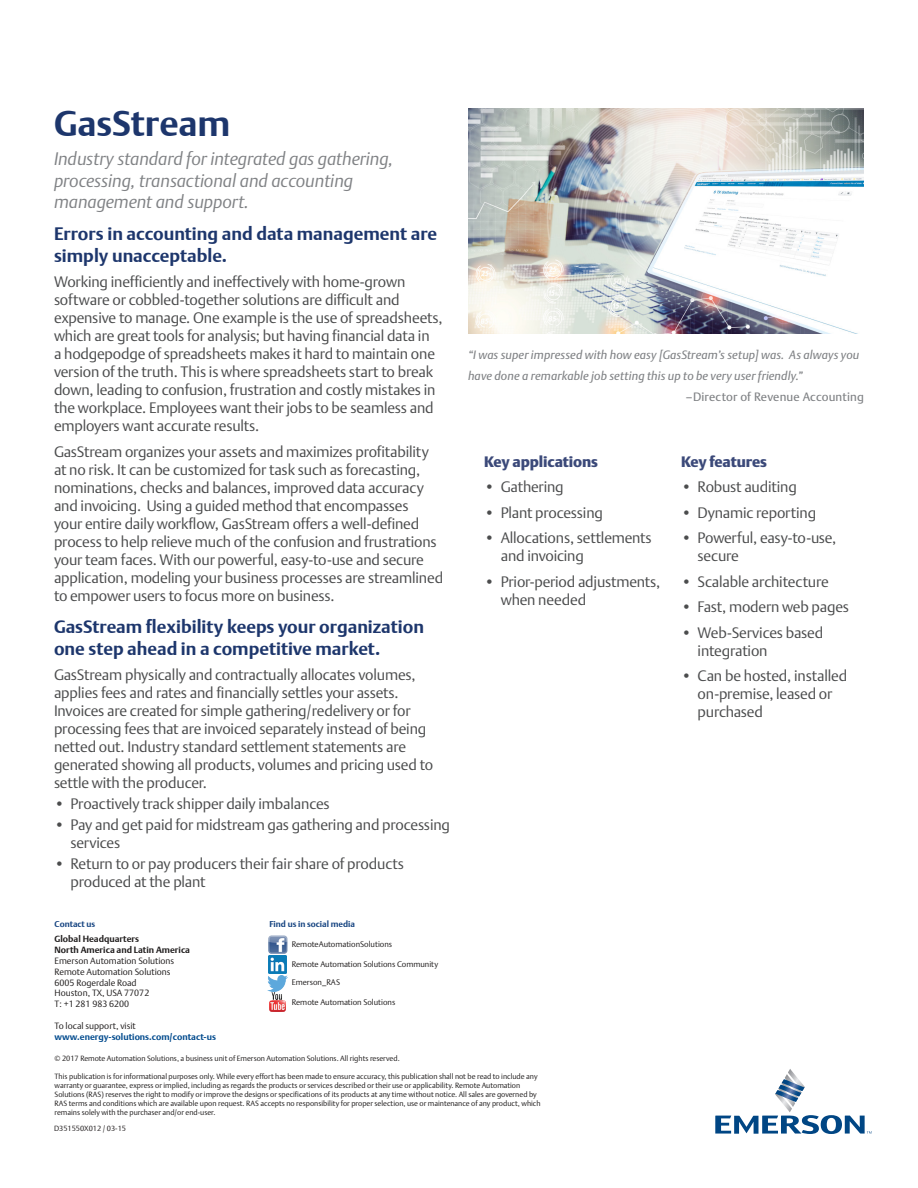
<style>
.page{position:relative;width:918px;height:1188px;background:#fff}
.page>*{position:absolute;margin:0;border:0;box-sizing:border-box;transform-origin:0 0}
.t1{font:700 36px "DTL Argo T";color:#1d366c}
.t2{font:700 18px/21.6px "DTL Argo T";color:#1d366c}
.t3{font:italic 300 18px/21.6px "DTL Argo T";letter-spacing:-.005em;color:#808285}
.t4{font:300 15px/18px "DTL Argo T";letter-spacing:-.01em;color:#4b4c4d}
.t5{font:900 15px "DTL Argo T";letter-spacing:-.01em;color:#3b4979}
.t6{font:italic 12px/21px "DTL Argo T";letter-spacing:.01em;color:#808285}
.t7{font:12px "DTL Argo T";letter-spacing:.01em;color:#808285}
.t8{font:9px/10.8px "DTL Argo T Light";color:#211e1e}
.t9{font:700 9px/10.8px "DTL Argo T";color:#004a8d}
.t10{font:700 8.55px "DTL Argo T";color:#164481}
.t11{font:8.1px "DTL Argo T Light";color:#211e1e}
.t12{font:7.5px/9px "DTL Argo T Light";color:#211e1e}
.t13{font:7.5px "DTL Argo T Light";color:#231f20}
.s1{font-family:"DTL Argo T";font-weight:700}
.s2{font-family:"DTL Argo T Light";font-weight:400;color:#211e1e}
</style>
<div class="page">
<svg style="left:715px;top:1069px;width:157px;height:65px"></svg>
<img style="left:269px;top:935px;width:18px;height:18px">
<img style="left:269px;top:956px;width:17px;height:18px">
<img style="left:268px;top:976px;width:19px;height:15px">
<img style="left:269px;top:993px;width:17px;height:18px">
<img style="left:468px;top:108px;width:396px;height:226px">
<p class="t1" style="left:54px;top:102px;width:178px">GasStream</p>
<p class="t3" style="left:54px;top:148px;width:341px">Industry standard for integrated gas gathering, processing, transactional and accounting management and support.</p>
<p class="t2" style="left:54px;top:223px;width:385px">Errors in accounting and data management are simply unacceptable.</p>
<p class="t4" style="left:54px;top:273px;width:390px">Working inefficiently and ineffectively with home-grown software or cobbled-together solutions are difficult and expensive to manage. One example is the use of spreadsheets, which are great tools for analysis; but having financial data in<br>a hodgepodge of spreadsheets makes it hard to maintain one version of the truth. This is where spreadsheets start to break down, leading to confusion, frustration and costly mistakes in the workplace. Employees want their jobs to be seamless and employers want accurate results.</p>
<p class="t4" style="left:54px;top:442px;width:391px">GasStream organizes your assets and maximizes profitability at no risk. It can be customized for task such as forecasting, nominations, checks and balances, improved data accuracy and invoicing. Using a guided method that encompasses<br>your entire daily workflow, GasStream offers a well-defined process to help relieve much of the confusion and frustrations your team faces. With our powerful, easy-to-use and secure application, modeling your business processes are streamlined to empower users to focus more on business.</p>
<p class="t2" style="left:54px;top:616px;width:372px">GasStream flexibility keeps your organization one step ahead in a competitive market.</p>
<p class="t4" style="left:54px;top:666px;width:381px">GasStream physically and contractually allocates volumes, applies fees and rates and financially settles your assets.<br>Invoices are created for simple gathering/redelivery or for processing fees that are invoiced separately instead of being netted out. Industry standard settlement statements are generated showing all products, volumes and pricing used to settle with the producer.</p>
<p class="t4" style="left:54px;top:795px;width:277px">• Proactively track shipper daily imbalances</p>
<p class="t4" style="left:70px;top:816px;width:381px;text-indent:-16px">• Pay and get paid for midstream gas gathering and processing services</p>
<p class="t4" style="left:70px;top:855px;width:335px;text-indent:-16px">• Return to or pay producers their fair share of products produced at the plant</p>
<p class="t10" style="left:55px;top:918px;width:42px">Contact us</p>
<p class="t8" style="left:55px;top:934px;width:137px"><span class="s1">Global Headquarters<br>North America and Latin America<br></span>Emerson Automation Solutions<br>Remote Automation Solutions<br>6005 Rogerdale Road<br>Houston, TX, USA 77072<br>T: +1 281 983 6200</p>
<p class="t9" style="left:55px;top:1020px;width:163px"><span class="s2">To local support, visit </span>www.energy-solutions.com/contact-us</p>
<p class="t10" style="left:269px;top:918px;width:87px">Find us in social media</p>
<p class="t11" style="left:292px;top:939px;width:102px">RemoteAutomationSolutions</p>
<p class="t11" style="left:292px;top:959px;width:148px">Remote Automation Solutions Community</p>
<p class="t11" style="left:292px;top:977px;width:50px">Emerson_RAS</p>
<p class="t11" style="left:292px;top:997px;width:105px">Remote Automation Solutions</p>
<p class="t6" style="left:468px;top:345px;width:393px">“I was super impressed with how easy [GasStream’s setup] was. As always you have done a remarkable job setting this up to be very user friendly.”</p>
<p class="t7" style="left:686px;top:390px;width:180px">–Director of Revenue Accounting</p>
<p class="t5" style="left:484px;top:453px;width:115px">Key applications</p>
<p class="t4" style="left:484px;top:478px;width:81px">• Gathering</p>
<p class="t4" style="left:484px;top:504px;width:120px">• Plant processing</p>
<p class="t4" style="left:501px;top:529px;width:152px;text-indent:-16px">• Allocations, settlements and invoicing</p>
<p class="t4" style="left:501px;top:573px;width:161px;text-indent:-16px">• Prior-period adjustments, when needed</p>
<p class="t5" style="left:681px;top:453px;width:87px">Key features</p>
<p class="t4" style="left:681px;top:478px;width:117px">• Robust auditing</p>
<p class="t4" style="left:681px;top:504px;width:137px">• Dynamic reporting</p>
<p class="t4" style="left:698px;top:529px;width:140px;text-indent:-16px">• Powerful, easy-to-use, secure</p>
<p class="t4" style="left:681px;top:573px;width:149px">• Scalable architecture</p>
<p class="t4" style="left:681px;top:598px;width:169px">• Fast, modern web pages</p>
<p class="t4" style="left:698px;top:624px;width:127px;text-indent:-16px">• Web-Services based integration</p>
<p class="t4" style="left:698px;top:667px;width:151px;text-indent:-16px">• Can be hosted, installed on-premise, leased or purchased</p>
<p class="t12" style="left:55px;top:1053px;width:347px">© 2017 Remote Automation Solutions, a business unit of Emerson Automation Solutions. All rights reserved.</p>
<p class="t12" style="left:55px;top:1071px;width:487px">This publication is for informational purposes only. While every effort has been made to ensure accuracy, this publication shall not be read to include any warranty or guarantee, express or implied, including as regards the products or services described or their use or applicability. Remote Automation Solutions (RAS) reserves the right to modify or improve the designs or specifications of its products at any time without notice. All sales are governed by RAS terms and conditions which are available upon request. RAS accepts no responsibility for proper selection, use or maintenance of any product, which remains solely with the purchaser and/or end-user.</p>
<p class="t13" style="left:54px;top:1124px;width:74px">D351550X012 / 03-15</p>
</div>
